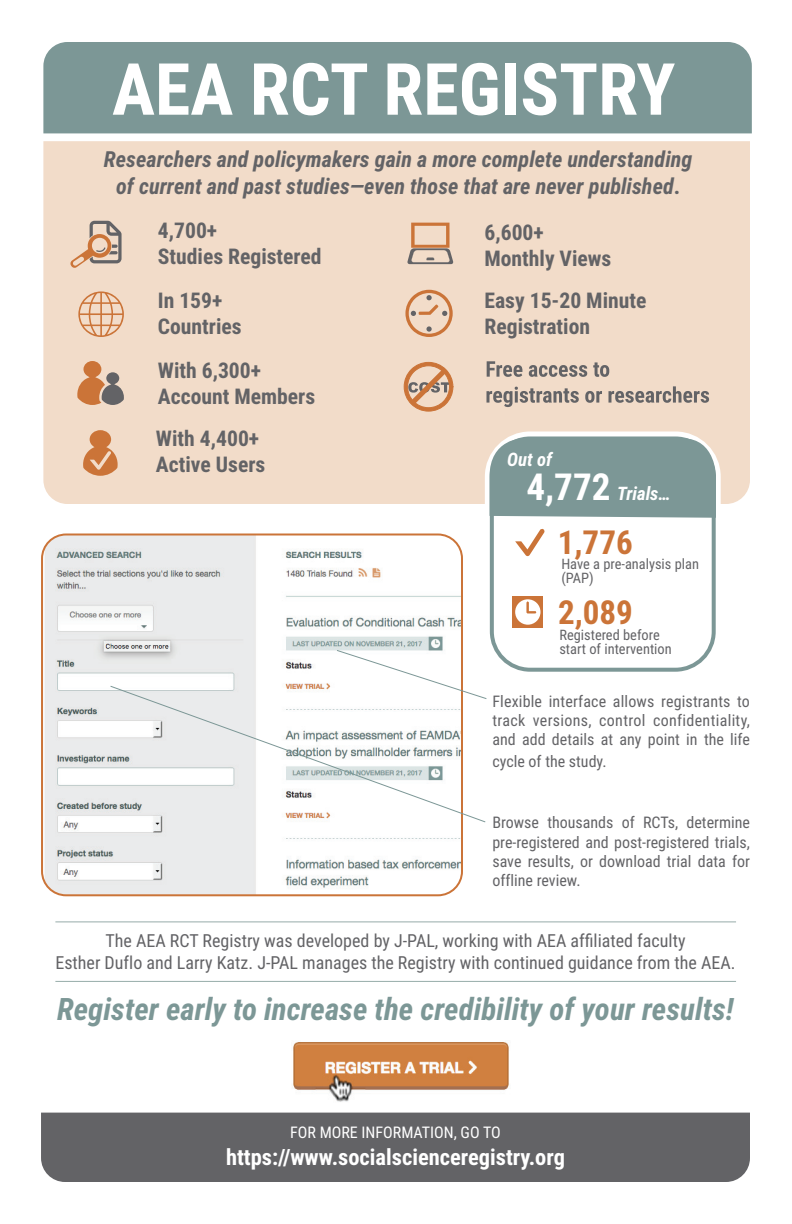
<style>
.page{position:relative;width:792px;height:1224px;background:#fff}
.page>*{position:absolute;margin:0;border:0;box-sizing:border-box;transform-origin:0 0}
.t1{font:700 72px "Roboto Condensed";color:#fff}
.t2{font:700 33px "Roboto Condensed";color:#cb7438}
.t3{font:italic 700 31px "Roboto Condensed";color:#7c9796}
.t4{font:700 22.4px "Roboto Condensed";color:#fff}
.t5{font:italic 700 22.2px/26.6px "Roboto Condensed";color:#636366;text-align:center}
.t6{font:700 21.6px/26px "Roboto Condensed";color:#636366}
.t7{font:italic 700 18.6px/34px "Roboto Condensed";color:#fff}
.t8{font:18px/21.6px "Roboto Condensed";color:#636366;text-align:center}
.t9{font:16px/19.2px "Roboto Condensed";color:#636366;text-align:justify}
.t10{font:16px "Roboto Condensed";color:#fff}
.t11{font:14.4px/14.4px "Roboto Condensed";color:#636366}
.s1{font-style:normal}
.s2{font-style:normal;font-size:37.2px}
</style>
<div class="page">
<img style="left:42px;top:535px;width:420px;height:360px">
<div style="left:41px;top:534px;width:422px;height:362px;border:2px solid #cb7438;border-radius:24px"></div>
<div style="left:43px;top:42px;width:709px;height:91px;background:#7c9796"></div>
<div style="left:43px;top:141px;width:707px;height:363px;background:#f2dcc9"></div>
<div style="left:485px;top:431px;width:236px;height:246px;border:14px solid #fff;border-radius:38px"></div>
<div style="left:492px;top:438px;width:222px;height:232px;background:#fff;border-radius:38px"></div>
<div style="left:490px;top:436px;width:226px;height:236px;border:4px solid #7c9796;border-radius:38px"></div>
<div style="left:41px;top:1113px;width:709px;height:69px;background:#636366"></div>
<div style="left:512px;top:596px;width:31px;height:32px;background:#cb7438"></div>
<svg style="left:486px;top:386px;width:223px;height:21px;background:#c4b5a9"></svg>
<svg style="left:487px;top:361px;width:122px;height:16px;background:#b9aca2"></svg>
<svg style="left:77px;top:361px;width:47px;height:44px;background:#c2987b"></svg>
<svg style="left:70px;top:221px;width:52px;height:47px;background:#d1b5a0"></svg>
<svg style="left:78px;top:291px;width:46px;height:46px;background:#e7bfa0"></svg>
<svg style="left:83px;top:430px;width:35px;height:46px;background:#da9c70"></svg>
<svg style="left:407px;top:223px;width:47px;height:41px;background:#d7b8a1"></svg>
<svg style="left:405px;top:290px;width:48px;height:47px;background:#e3bfa3"></svg>
<div style="left:490px;top:438px;width:226px;height:80px;background:#7c9796"></div>
<svg style="left:515px;top:529px;width:30px;height:27px"></svg>
<svg style="left:515px;top:599px;width:26px;height:26px"></svg>
<img style="left:293px;top:1041px;width:216px;height:61px">
<svg style="left:403px;top:361px;width:51px;height:51px;background:#dbb193"></svg>
<svg style="left:336px;top:649px;width:152px;height:36px"></svg>
<svg style="left:109px;top:685px;width:378px;height:138px"></svg>
<hr style="left:55px;top:981px;width:681px;height:1px;background:#96aca9">
<hr style="left:55px;top:921px;width:681px;height:1px;background:#96aca9">
<h1 class="t1" style="left:112px;top:39px;width:565px">AEA RCT REGISTRY</h1>
<h3 class="t5" style="left:104px;top:145px;width:590px">Researchers and policymakers gain a more complete understanding of current and past studies—even those that are never published<span class="s1">.</span></h3>
<h3 class="t6" style="left:158px;top:216px;width:165px">4,700+<br>Studies Registered</h3>
<h3 class="t6" style="left:485px;top:218px;width:128px">6,600+<br>Monthly Views</h3>
<h3 class="t6" style="left:485px;top:286px;width:163px">Easy 15-20 Minute<br>Registration</h3>
<h3 class="t6" style="left:158px;top:287px;width:85px">In 159+<br>Countries</h3>
<h3 class="t6" style="left:158px;top:357px;width:159px">With 6,300+<br>Account Members</h3>
<h3 class="t6" style="left:156px;top:424px;width:111px">With 4,400+<br>Active Users</h3>
<p class="t7" style="left:526px;top:441px;width:146px;text-indent:-19px">Out of<br><span class="s2">4,772</span> Trials…</p>
<h2 class="t2" style="left:558px;top:519px;width:77px">1,776</h2>
<p class="t11" style="left:561px;top:556px;width:139px">Have a pre-analysis plan (PAP)</p>
<h2 class="t2" style="left:558px;top:589px;width:77px">2,089</h2>
<p class="t11" style="left:559px;top:627px;width:114px">Registered before start of intervention</p>
<p class="t9" style="left:492px;top:691px;width:259px">Flexible interface allows registrants to track versions, control confidentiality, and add details at any point in the life</p>
<p class="t9" style="left:492px;top:751px;width:116px">cycle of the study.</p>
<p class="t9" style="left:492px;top:813px;width:259px">Browse thousands of RCTs, determine pre-registered and post-registered trials, save results, or download trial data for offline review.</p>
<p class="t8" style="left:55px;top:929px;width:682px">The AEA RCT Registry was developed by J-PAL, working with AEA affiliated faculty<br>Esther Duflo and Larry Katz. J-PAL manages the Registry with continued guidance from the AEA.</p>
<h3 class="t3" style="left:57px;top:987px;width:678px">Register early to increase the credibility of your results!</h3>
<p class="t10" style="left:290px;top:1121px;width:212px">FOR MORE INFORMATION, GO TO</p>
<h3 class="t4" style="left:226px;top:1141px;width:340px">https://www.socialscienceregistry.org</h3>
</div>
